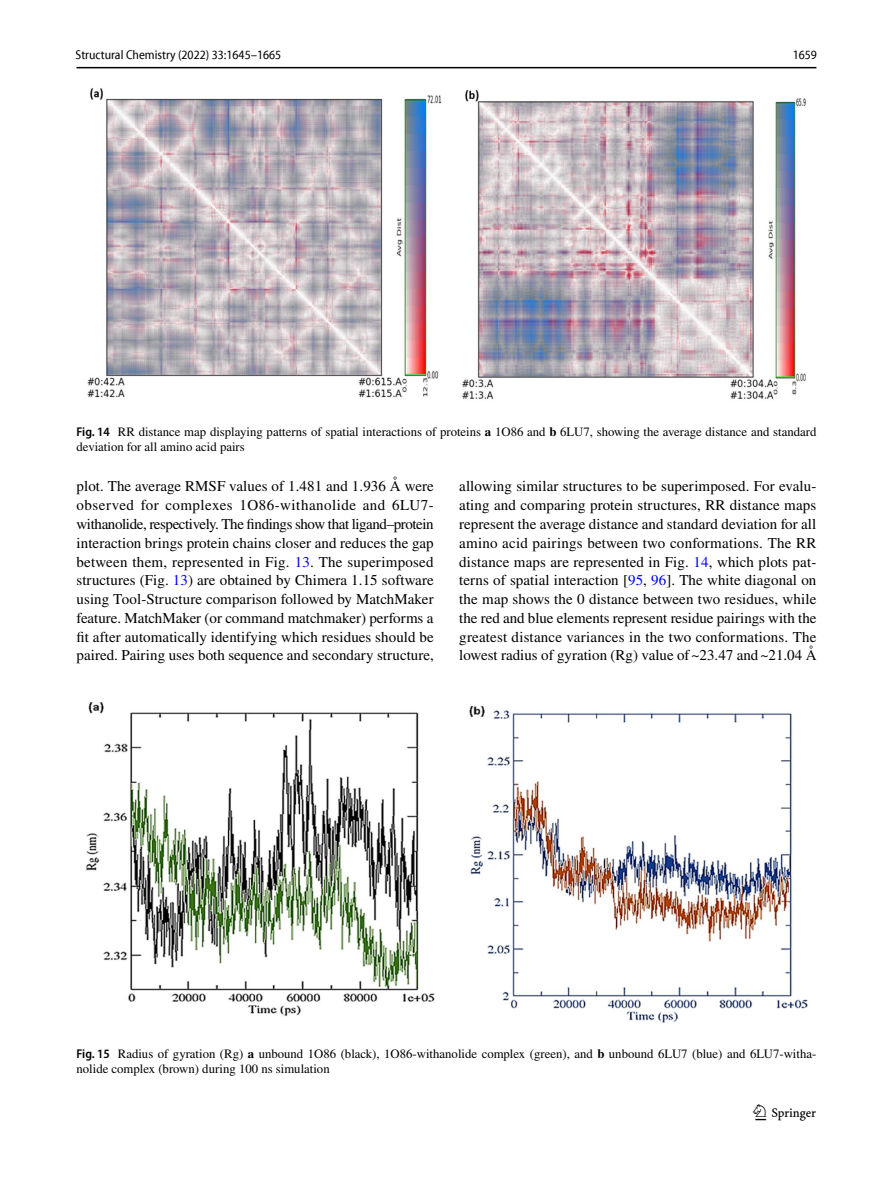
<style>
.page{position:relative;width:893px;height:1187px;background:#fff}
.page>*{position:absolute;margin:0;border:0;box-sizing:border-box;transform-origin:0 0}
.t1{font:22.5px "Springnew Regular 3";color:#000}
.t2{font:15px/18.8px "STIX";letter-spacing:.005em;color:#000;text-align:justify}
.t3{font:12.75px/15px "STIX";color:#000}
.t4{font:semi-condensed 12.75px "Myriad Pro Unic";color:#000}
.s1{font-family:"Myriad Pro";font-weight:600;font-stretch:semi-condensed}
.s2{font-weight:700}
.s3{color:#00f}
</style>
<div class="page">
<hr style="left:77px;top:67px;width:739px;height:1px;background:#000">
<img style="left:87px;top:88px;width:719px;height:311px">
<img style="left:85px;top:702px;width:723px;height:320px">
<p class="t4" style="left:76px;top:50px;width:207px">Structural Chemistry (2022) 33:1645–1665</p>
<p class="t4" style="left:793px;top:50px;width:26px">1659</p>
<p class="t3" style="left:77px;top:424px;width:741px"><span class="s1">Fig. 14</span> RR distance map displaying patterns of spatial interactions of proteins <span class="s2">a</span> 1O86 and <span class="s2">b</span> 6LU7, showing the average distance and standard deviation for all amino acid pairs</p>
<p class="t2" style="left:77px;top:478px;width:359px">plot. The average RMSF values of 1.481 and 1.936 Å were observed for complexes 1O86-withanolide and 6LU7- withanolide, respectively. The findings show that ligand–protein interaction brings protein chains closer and reduces the gap between them, represented in Fig. <span class="s3">13</span>. The superimposed structures (Fig. <span class="s3">13</span>) are obtained by Chimera 1.15 software using Tool-Structure comparison followed by MatchMaker feature. MatchMaker (or command matchmaker) performs a fit after automatically identifying which residues should be paired. Pairing uses both sequence and secondary structure,</p>
<p class="t2" style="left:459px;top:478px;width:359px">allowing similar structures to be superimposed. For evalu&shy;ating and comparing protein structures, RR distance maps represent the average distance and standard deviation for all amino acid pairings between two conformations. The RR distance maps are represented in Fig. <span class="s3">14</span>, which plots pat&shy;terns of spatial interaction [<span class="s3">95</span>, <span class="s3">96</span>]. The white diagonal on the map shows the 0 distance between two residues, while the red and blue elements represent residue pairings with the greatest distance variances in the two conformations. The lowest radius of gyration (Rg) value of~23.47 and~21.04 Å</p>
<p class="t3" style="left:77px;top:1046px;width:741px"><span class="s1">Fig. 15</span> Radius of gyration (Rg) <span class="s2">a</span> unbound 1O86 (black), 1O86-withanolide complex (green), and <span class="s2">b</span> unbound 6LU7 (blue) and 6LU7-witha&shy;nolide complex (brown) during 100 ns simulation</p>
<h1 class="t1" style="left:755px;top:1104px;width:62px">1 3</h1>
</div>
